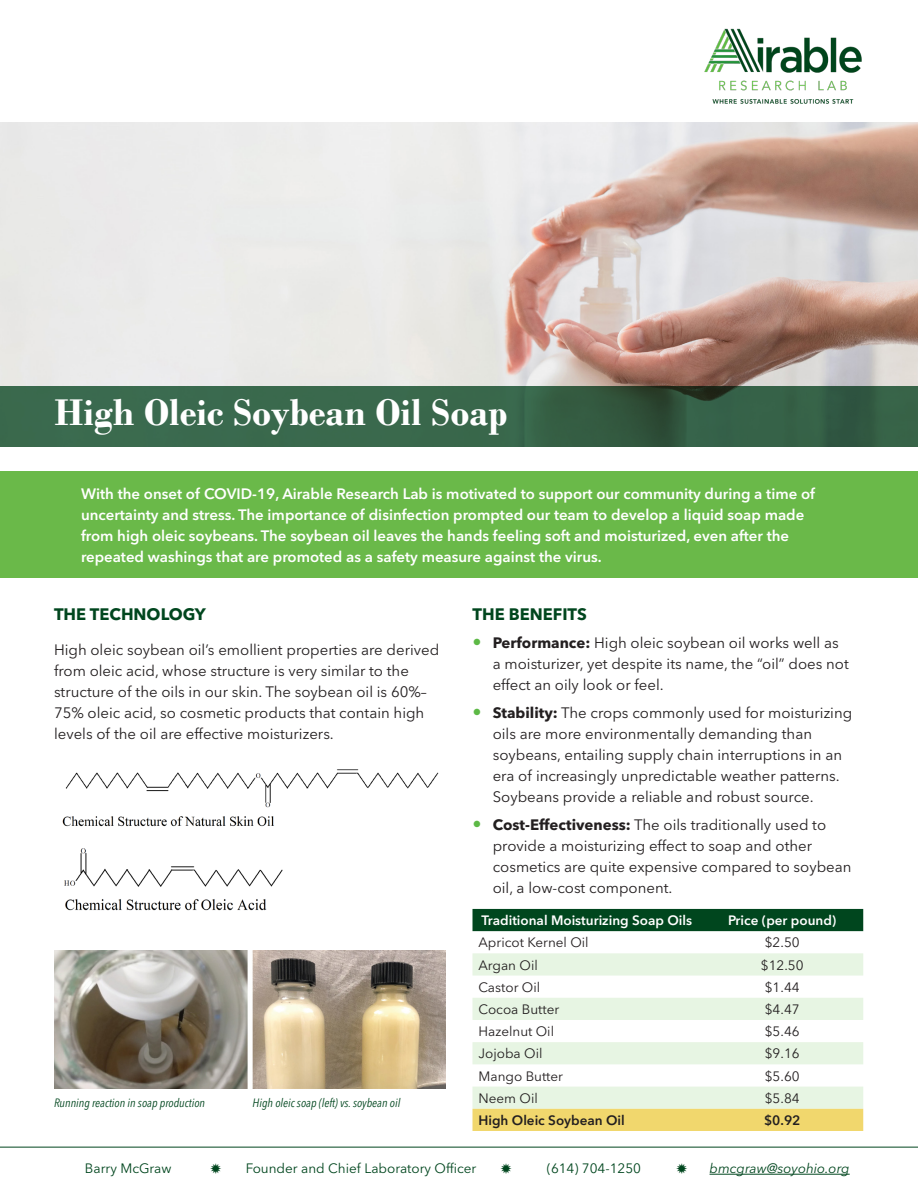
<style>
.page{position:relative;width:918px;height:1188px;background:#fff}
.page>*{position:absolute;margin:0;border:0;box-sizing:border-box;transform-origin:0 0}
.t1{font:700 39px "Bodoni";color:#fff}
.Heading{font:700 16.5px "Avenir Next LT Pro";color:#00461e}
.Body{font:15px/21px "Avenir Next LT Pro";color:#231f20}
.Tech_Body{font:600 15px/21px "Avenir Next LT Pro";color:#fff}
.Body-2{font:13.5px "Avenir Next LT Pro";color:#231f20}
.Body-3{font:600 13.5px "Avenir Next LT Pro";color:#fff}
.Body-4{font:13.5px "Avenir Next LT Pro";color:#00461e}
.Body-5{font:600 13.5px "Avenir Next LT Pro";color:#231f20}
.Body-6{font:italic 13.5px "Avenir Next LT Pro";color:#00461e}
.Subtitle{font:13.5px "Avenir Next LT Pro";color:#00461e}
.Body-7{font:italic condensed 12px "Avenir Next LT Pro";color:#00461e}
.s1{font-weight:700}
</style>
<div class="page">
<img style="left:0;top:123px;width:918px;height:324px">
<img style="left:54px;top:950px;width:392px;height:138px">
<div style="left:0;top:471px;width:918px;height:107px;background:#6ab949"></div>
<hr style="left:0;top:1147px;width:918px;height:1px;background:#00461e">
<img style="left:704px;top:28px;width:158px;height:76px">
<svg style="left:1px;top:386px;width:917px;height:61px;background:#366248"></svg>
<hr style="left:710px;top:1174px;width:140px;height:1px;background:#00461e">
<div style="left:472px;top:909px;width:391px;height:22px;background:#00461e"></div>
<svg style="left:472px;top:953px;width:391px;height:156px;fill:#e7f5e3"></svg>
<div style="left:472px;top:1109px;width:391px;height:22px;background:#f1d76d"></div>
<img style="left:62px;top:769px;width:377px;height:58px">
<img style="left:64px;top:848px;width:219px;height:63px">
<p class="t1" style="left:54px;top:390px;width:455px">High Oleic Soybean Oil Soap</p>
<p class="Tech_Body" style="left:81px;top:483px;width:736px">With the onset of COVID-19, Airable Research Lab is motivated to support our community during a time of uncertainty and stress. The importance of disinfection prompted our team to develop a liquid soap made from high oleic soybeans. The soybean oil leaves the hands feeling soft and moisturized, even after the repeated washings that are promoted as a safety measure against the virus.</p>
<p class="Heading" style="left:54px;top:604px;width:153px">THE TECHNOLOGY</p>
<p class="Body" style="left:54px;top:639px;width:387px">High oleic soybean oil’s emollient properties are derived from oleic acid, whose structure is very similar to the structure of the oils in our skin. The soybean oil is 60%– 75% oleic acid, so cosmetic products that contain high levels of the oil are effective moisturizers.</p>
<p class="Body-7" style="left:54px;top:1095px;width:153px">Running reaction in soap production</p>
<p class="Body-7" style="left:253px;top:1095px;width:149px">High oleic soap (left) vs. soybean oil</p>
<p class="Heading" style="left:472px;top:604px;width:116px">THE BENEFITS</p>
<p class="Body" style="left:493px;top:632px;width:358px"><span class="s1">Performance:</span> High oleic soybean oil works well as a moisturizer, yet despite its name, the “oil” does not effect an oily look or feel.</p>
<p class="Body" style="left:493px;top:702px;width:361px"><span class="s1">Stability:</span> The crops commonly used for moisturizing oils are more environmentally demanding than soybeans, entailing supply chain interruptions in an era of increasingly unpredictable weather patterns.<br>Soybeans provide a reliable and robust source.</p>
<p class="Body" style="left:493px;top:814px;width:360px"><span class="s1">Cost-Effectiveness:</span> The oils traditionally used to provide a moisturizing effect to soap and other cosmetics are quite expensive compared to soybean oil, a low-cost component.</p>
<p class="Body-3" style="left:482px;top:912px;width:212px">Traditional Moisturizing Soap Oils</p>
<p class="Body-3" style="left:728px;top:912px;width:110px">Price (per pound)</p>
<p class="Body-2" style="left:478px;top:935px;width:112px">Apricot Kernel Oil</p>
<p class="Body-2" style="left:765px;top:935px;width:36px">$2.50</p>
<p class="Body-2" style="left:478px;top:957px;width:61px">Argan Oil</p>
<p class="Body-2" style="left:761px;top:957px;width:44px">$12.50</p>
<p class="Body-2" style="left:478px;top:979px;width:63px">Castor Oil</p>
<p class="Body-2" style="left:765px;top:979px;width:36px">$1.44</p>
<p class="Body-2" style="left:478px;top:1001px;width:82px">Cocoa Butter</p>
<p class="Body-2" style="left:765px;top:1001px;width:36px">$4.47</p>
<p class="Body-2" style="left:478px;top:1023px;width:77px">Hazelnut Oil</p>
<p class="Body-2" style="left:765px;top:1023px;width:36px">$5.46</p>
<p class="Body-2" style="left:478px;top:1046px;width:65px">Jojoba Oil</p>
<p class="Body-2" style="left:765px;top:1046px;width:36px">$9.16</p>
<p class="Body-2" style="left:478px;top:1068px;width:86px">Mango Butter</p>
<p class="Body-2" style="left:765px;top:1068px;width:36px">$5.60</p>
<p class="Body-2" style="left:478px;top:1090px;width:61px">Neem Oil</p>
<p class="Body-2" style="left:765px;top:1090px;width:36px">$5.84</p>
<p class="Body-5" style="left:478px;top:1112px;width:148px">High Oleic Soybean Oil</p>
<p class="Body-5" style="left:764px;top:1112px;width:38px">$0.92</p>
<p class="Subtitle" style="left:85px;top:1160px;width:88px">Barry McGraw</p>
<p class="Body-4" style="left:246px;top:1160px;width:232px">Founder and Chief Laboratory Officer</p>
<p class="Body-4" style="left:547px;top:1160px;width:96px">(614) 704-1250</p>
<p class="Body-6" style="left:710px;top:1160px;width:142px">bmcgraw@soyohio.org</p>
</div>
